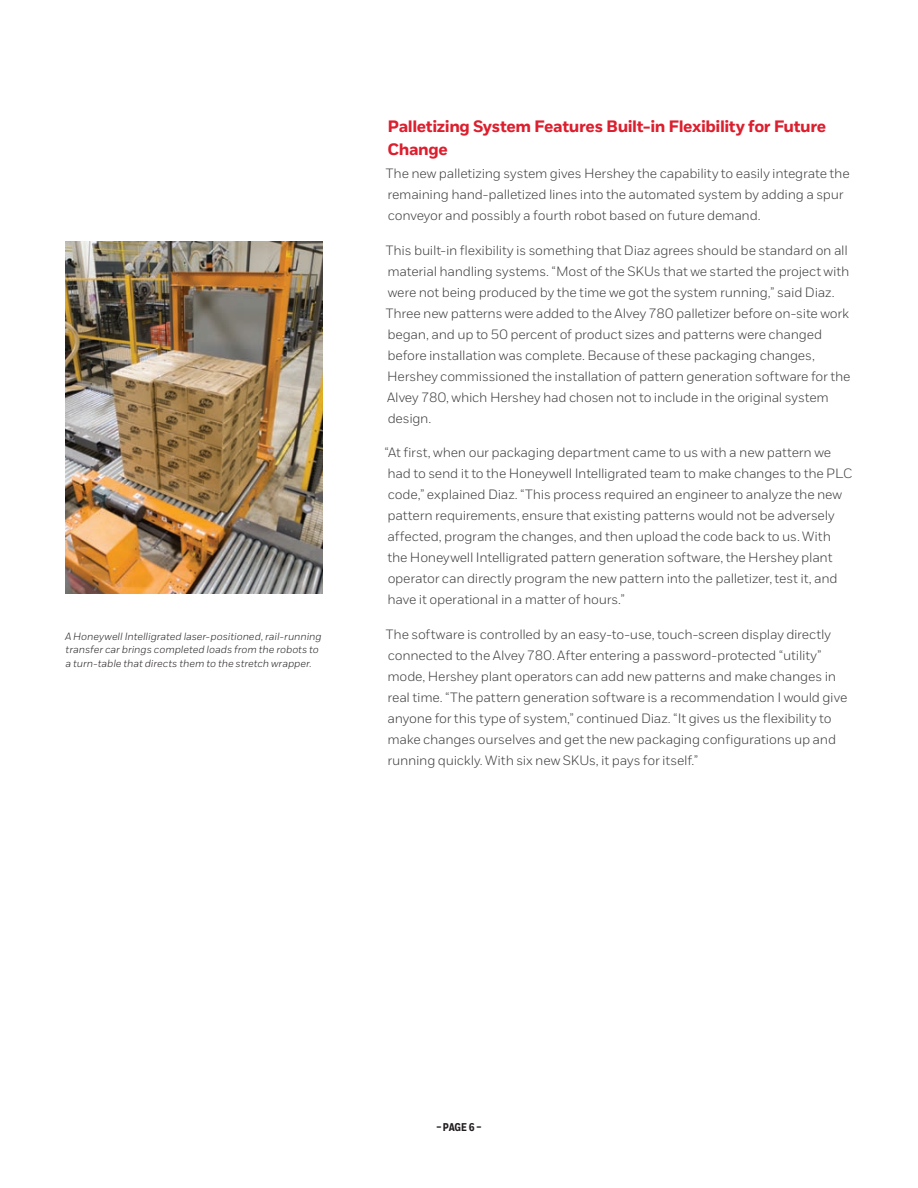
<style>
.page{position:relative;width:918px;height:1188px;background:#fff}
.page>*{position:absolute;margin:0;border:0;box-sizing:border-box;transform-origin:0 0}
.Body{font:800 16.5px/22.5px "Honeywell Sans";letter-spacing:-.025em;color:#dc1f2e}
.Body-2{font:13.5px/21px "Honeywell Sans";letter-spacing:-.015em;color:#3e3e3f}
.t1{font:800 11.25px "Honeywell Cond";color:#231f20}
.t2{font:italic 10.5px/13.5px "Honeywell Sans";letter-spacing:-.005em;color:#231f20}
</style>
<div class="page">
<img style="left:65px;top:242px;width:257px;height:352px">
<p class="t2" style="left:65px;top:629px;width:258px">A Honeywell Intelligrated laser-positioned, rail-running transfer car brings completed loads from the robots to a turn-table that directs them to the stretch wrapper.</p>
<p class="Body" style="left:387px;top:116px;width:440px">Palletizing System Features Built-in Flexibility for Future<br>Change</p>
<p class="Body-2" style="left:386px;top:163px;width:465px">The new palletizing system gives Hershey the capability to easily integrate the remaining hand-palletized lines into the automated system by adding a spur conveyor and possibly a fourth robot based on future demand.</p>
<p class="Body-2" style="left:386px;top:240px;width:466px">This built-in flexibility is something that Diaz agrees should be standard on all material handling systems. “Most of the SKUs that we started the project with were not being produced by the time we got the system running,” said Diaz.<br>Three new patterns were added to the Alvey 780 palletizer before on-site work began, and up to 50 percent of product sizes and patterns were changed before installation was complete. Because of these packaging changes, Hershey commissioned the installation of pattern generation software for the Alvey 780, which Hershey had chosen not to include in the original system design.</p>
<p class="Body-2" style="left:384px;top:442px;width:470px">“At first, when our packaging department came to us with a new pattern we had to send it to the Honeywell Intelligrated team to make changes to the PLC code,” explained Diaz. “This process required an engineer to analyze the new pattern requirements, ensure that existing patterns would not be adversely affected, program the changes, and then upload the code back to us. With<br>the Honeywell Intelligrated pattern generation software, the Hershey plant operator can directly program the new pattern into the palletizer, test it, and have it operational in a matter of hours.”</p>
<p class="Body-2" style="left:386px;top:624px;width:463px">The software is controlled by an easy-to-use, touch-screen display directly connected to the Alvey 780. After entering a password-protected “utility” mode, Hershey plant operators can add new patterns and make changes in real time. “The pattern generation software is a recommendation I would give anyone for this type of system,” continued Diaz. “It gives us the flexibility to make changes ourselves and get the new packaging configurations up and running quickly. With six new SKUs, it pays for itself.”</p>
<p class="t1" style="left:437px;top:1121px;width:46px">–PAGE 6–</p>
</div>
